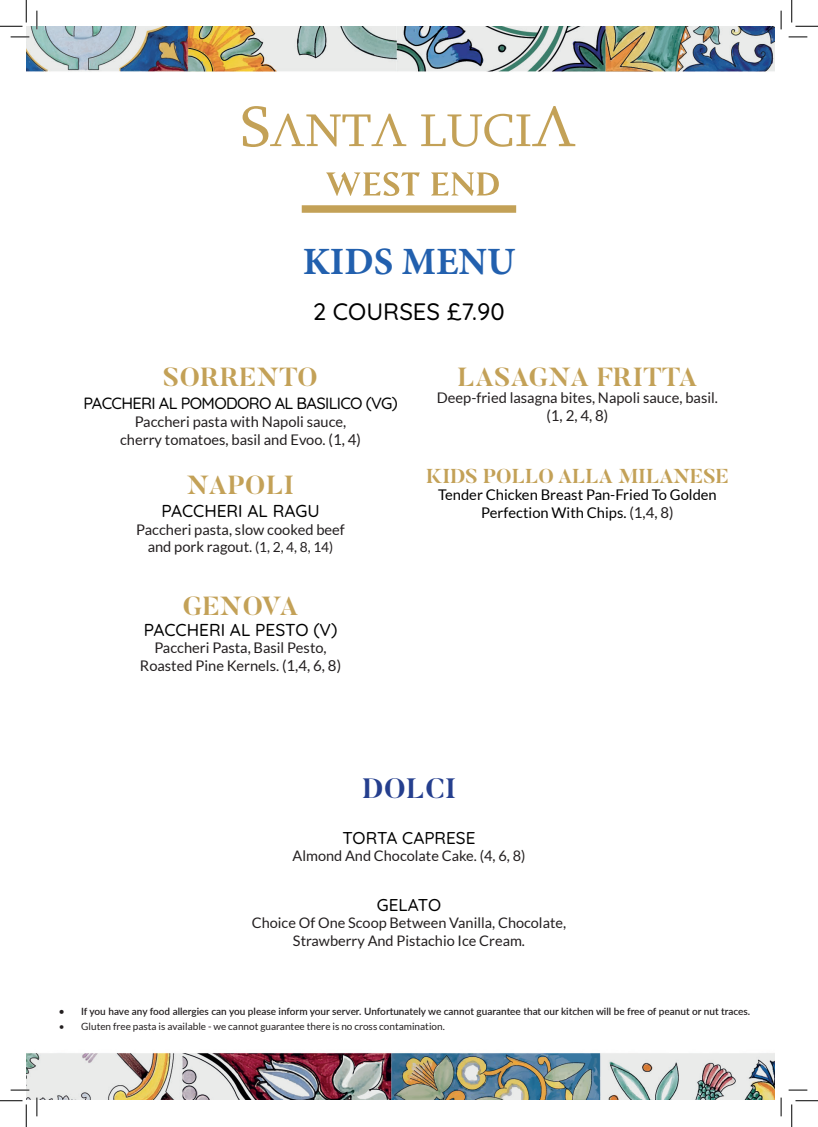
<style>
.page{position:relative;width:818px;height:1127px;background:#fff}
.page>*{position:absolute;margin:0;border:0;box-sizing:border-box;transform-origin:0 0}
.t1{font:700 38.62px "Minion Pro";color:#2260ae}
.t2{font:700 27.88px "Butler";letter-spacing:.02em;color:#253f8e}
.t3{font:700 26px "Butler";letter-spacing:.02em;color:#c3a157}
.t4{font:500 23.75px "Quicksand";color:#000}
.t5{font:700 20px "Butler";color:#c3a157}
.t6{font:500 17.25px "Quicksand";color:#000}
.t7{font:500 17.12px "Quicksand";color:#000}
.t8{font:500 16.25px "Quicksand";letter-spacing:-.04em;color:#000}
.t9{font:15px "Lato";color:#231f20}
.t10{font:14.75px/18px "Lato";color:#000;text-align:center}
.t11{font:14.62px/18px "Lato";color:#231f20;text-align:center}
.t12{font:14.5px/17.4px "Lato";color:#231f20;text-align:center}
.t13{font:600 10px "Lato";color:#231f20}
.t14{font:10px "Lato";color:#231f20}
.s1{font-size:15px}
.s2{font-size:13.75px}
.s3{font-size:15px;color:#231f20}
</style>
<div class="page">
<img style="left:26px;top:26px;width:748px;height:1073px">
<svg style="left:243px;top:106px;width:163px;height:41px"></svg>
<svg style="left:421px;top:106px;width:154px;height:41px"></svg>
<div style="left:333px;top:655px;width:248px;height:266px;background:#fff"></div>
<div style="left:395px;top:288px;width:248px;height:266px;background:#fff"></div>
<div style="left:302px;top:205px;width:214px;height:8px;background:#c3a157"></div>
<svg style="left:326px;top:172px;width:173px;height:24px"></svg>
<svg style="left:11px;top:36px;width:18px;height:2px"></svg>
<svg style="left:788px;top:36px;width:19px;height:2px"></svg>
<svg style="left:11px;top:1088px;width:18px;height:2px"></svg>
<svg style="left:788px;top:1089px;width:19px;height:1px"></svg>
<svg style="left:36px;top:11px;width:2px;height:18px"></svg>
<svg style="left:36px;top:1097px;width:2px;height:18px"></svg>
<svg style="left:780px;top:11px;width:2px;height:18px"></svg>
<svg style="left:780px;top:1097px;width:2px;height:18px"></svg>
<svg style="left:0;top:0;width:27px;height:27px"></svg>
<svg style="left:0;top:1100px;width:27px;height:26px"></svg>
<svg style="left:791px;top:0;width:27px;height:27px"></svg>
<svg style="left:791px;top:1100px;width:27px;height:26px"></svg>
<p class="t1" style="left:303px;top:234px;width:214px">KIDS MENU</p>
<p class="t4" style="left:313px;top:293px;width:193px">2 COURSES £7.90</p>
<p class="t3" style="left:163px;top:360px;width:156px">SORRENTO</p>
<p class="t8" style="left:84px;top:391px;width:316px">PACCHERI AL POMODORO AL BASILICO (VG)</p>
<p class="t11" style="left:120px;top:412px;width:242px">Paccheri pasta with Napoli sauce, cherry tomatoes, basil and Evoo. <span class="s1">(1, 4)</span></p>
<p class="t3" style="left:187px;top:468px;width:109px">NAPOLI</p>
<p class="t6" style="left:161px;top:497px;width:160px">PACCHERI AL RAGU</p>
<p class="t11" style="left:136px;top:520px;width:210px;line-height:17.6px">Paccheri pasta, slow cooked beef and pork ragout. <span class="s2">(1, 2, 4, 8, 14)</span></p>
<p class="t3" style="left:183px;top:589px;width:117px">GENOVA</p>
<p class="t6" style="left:144px;top:616px;width:195px">PACCHERI AL PESTO (V)</p>
<p class="t11" style="left:140px;top:638px;width:203px">Paccheri Pasta, Basil Pesto,<br>Roasted Pine Kernels. <span class="s1">(1,4, 6, 8)</span></p>
<p class="t3" style="left:457px;top:360px;width:241px">LASAGNA FRITTA</p>
<p class="t11" style="left:437px;top:389px;width:283px">Deep-fried lasagna bites, Napoli sauce, basil.</p>
<p class="t9" style="left:546px;top:407px;width:64px">(1, 2, 4, 8)</p>
<p class="t5" style="left:426px;top:462px;width:304px">KIDS POLLO ALLA MILANESE</p>
<p class="t10" style="left:438px;top:485px;width:280px">Tender Chicken Breast Pan-Fried To Golden<br>Perfection With Chips. <span class="s3">(1,4, 8)</span></p>
<p class="t2" style="left:362px;top:770px;width:95px">DOLCI</p>
<p class="t7" style="left:342px;top:824px;width:134px">TORTA CAPRESE</p>
<p class="t12" style="left:292px;top:847px;width:234px">Almond And Chocolate Cake. (4, 6, 8)</p>
<p class="t7" style="left:377px;top:891px;width:66px">GELATO</p>
<p class="t12" style="left:252px;top:914px;width:316px">Choice Of One Scoop Between Vanilla, Chocolate,<br>Strawberry And Pistachio Ice Cream.</p>
<p class="t13" style="left:59px;top:1003px;width:693px">• If you have any food allergies can you please inform your server. Unfortunately we cannot guarantee that our kitchen will be free of peanut or nut traces.</p>
<p class="t14" style="left:59px;top:1020px;width:388px">• Gluten free pasta is available - we cannot guarantee there is no cross contamination.</p>
</div>
